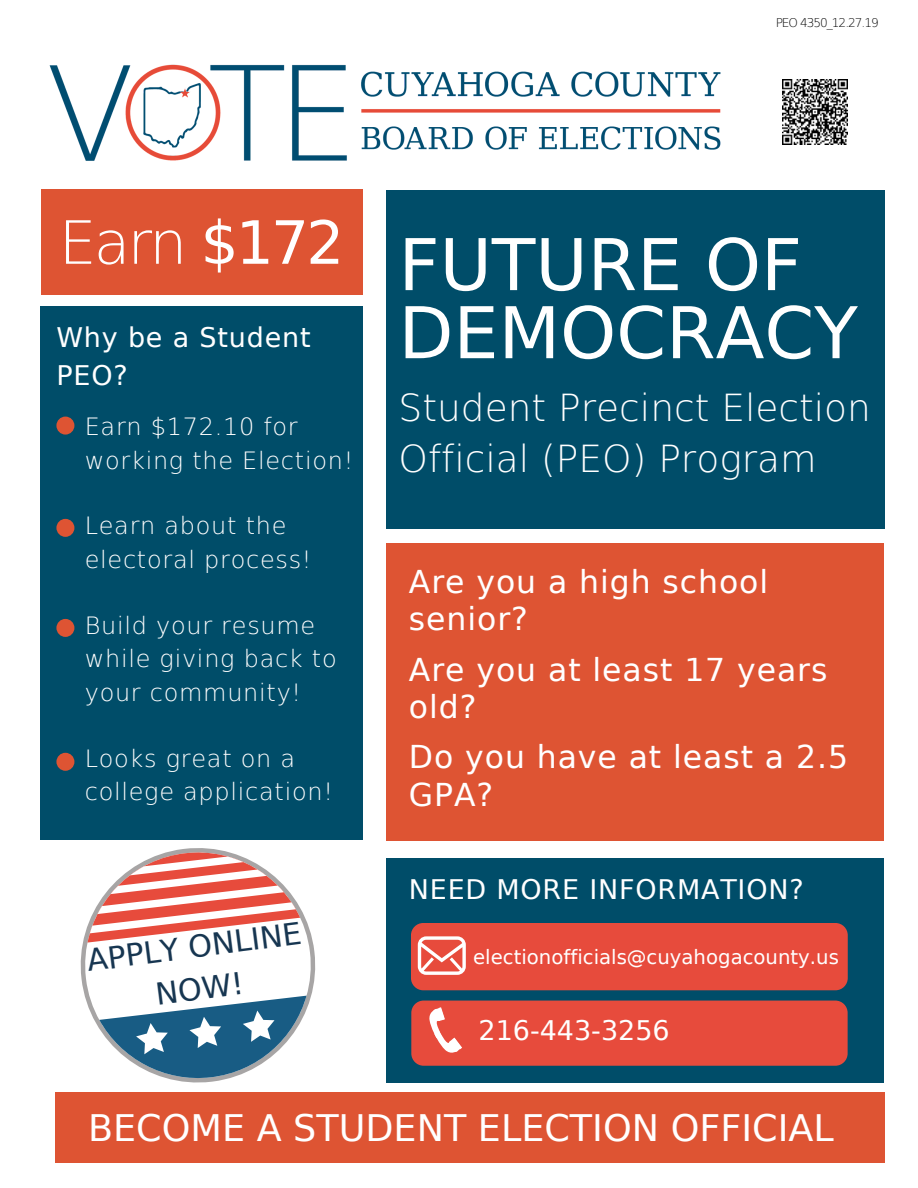
<style>
.page{position:relative;width:918px;height:1188px;background:#fff}
.page>*{position:absolute;margin:0;border:0;box-sizing:border-box;transform-origin:0 0}
.t1{font:71.4px/68.1px "DejaVu Sans";color:#fff}
.t2{font:200 59.7px "DejaVu Sans";color:#fff}
.t3{font:200 37.5px/51px "DejaVu Sans";color:#fff}
.t4{font:36.45px "DejaVu Sans";color:#fff}
.t5{font:31.5px/37.2px "DejaVu Sans";letter-spacing:.03em;color:#fff}
.t6{font:30.3px/42.2px "DejaVu Sans";color:#173651;text-align:center}
.t7{font:27px/38.8px "DejaVu Sans";letter-spacing:.03em;color:#fff}
.t8{font:27px "DejaVu Sans";color:#fff}
.t9{font:200 24px/33.6px "DejaVu Sans";letter-spacing:.03em;color:#fff}
.t10{font:19.65px "DejaVu Sans";color:#fff}
.t11{font:200 12.15px "DejaVu Sans";letter-spacing:-.085em;color:#000}
.s1{font-weight:400}
</style>
<div class="page">
<svg style="left:80px;top:908px;width:236px;height:120px"></svg>
<svg style="left:99px;top:993px;width:216px;height:90px"></svg>
<svg style="left:80px;top:848px;width:220px;height:97px"></svg>
<div style="left:41px;top:306px;width:322px;height:534px;background:#004d69"></div>
<div style="left:386px;top:543px;width:498px;height:297px;background:#de5433"></div>
<div style="left:41px;top:190px;width:321px;height:105px;background:#de5433"></div>
<div style="left:386px;top:858px;width:498px;height:225px;background:#004d69"></div>
<img style="left:49px;top:64px;width:672px;height:97px">
<div style="left:386px;top:190px;width:499px;height:339px;background:#004d69"></div>
<div style="left:56px;top:417px;width:18px;height:18px;background:#de5433;border-radius:50%"></div>
<div style="left:55px;top:1092px;width:829px;height:71px;background:#de5433"></div>
<div style="left:56px;top:519px;width:18px;height:18px;background:#de5433;border-radius:50%"></div>
<div style="left:56px;top:753px;width:18px;height:18px;background:#de5433;border-radius:50%"></div>
<div style="left:56px;top:619px;width:18px;height:18px;background:#de5433;border-radius:50%"></div>
<img style="left:782px;top:79px;width:65px;height:66px">
<div style="left:411px;top:1001px;width:437px;height:65px;background:#e74b3c;border-radius:12px"></div>
<svg style="left:429px;top:1007px;width:33px;height:46px"></svg>
<div style="left:411px;top:923px;width:437px;height:67px;background:#e74b3c;border-radius:12px"></div>
<svg style="left:418px;top:936px;width:48px;height:39px"></svg>
<p class="t11" style="left:776px;top:15px;width:105px">PEO 4350_12.27.19</p>
<h2 class="t2" style="left:59px;top:208px;width:287px">Earn <span class="s1">$172</span></h2>
<p class="t7" style="left:56px;top:318px;width:256px">Why be a Student<br>PEO?</p>
<p class="t9" style="left:85px;top:410px;width:270px">Earn $172.10 for working the Election!</p>
<p class="t9" style="left:85px;top:509px;width:228px">Learn about the electoral process!</p>
<p class="t9" style="left:85px;top:609px;width:253px">Build your resume while giving back to your community!</p>
<p class="t9" style="left:85px;top:742px;width:250px">Looks great on a college application!</p>
<p class="t6" style="left:85px;top:939px;width:218px;rotate:-7deg">APPLY ONLINE<br>NOW!</p>
<h1 class="t1" style="left:399px;top:231px;width:461px">FUTURE OF<br>DEMOCRACY</h1>
<h3 class="t3" style="left:399px;top:383px;width:474px">Student Precinct Election<br>Official (PEO) Program</h3>
<h3 class="t5" style="left:409px;top:563px;width:361px">Are you a high school senior?</h3>
<h3 class="t5" style="left:409px;top:651px;width:420px">Are you at least 17 years old?</h3>
<h3 class="t5" style="left:409px;top:739px;width:441px">Do you have at least a 2.5<br>GPA?</h3>
<p class="t7" style="left:409px;top:870px;width:396px">NEED MORE INFORMATION?</p>
<p class="t10" style="left:473px;top:946px;width:367px">electionofficials@cuyahogacounty.us</p>
<p class="t8" style="left:478px;top:1015px;width:193px">216-443-3256</p>
<h3 class="t4" style="left:88px;top:1107px;width:747px">BECOME A STUDENT ELECTION OFFICIAL</h3>
</div>
